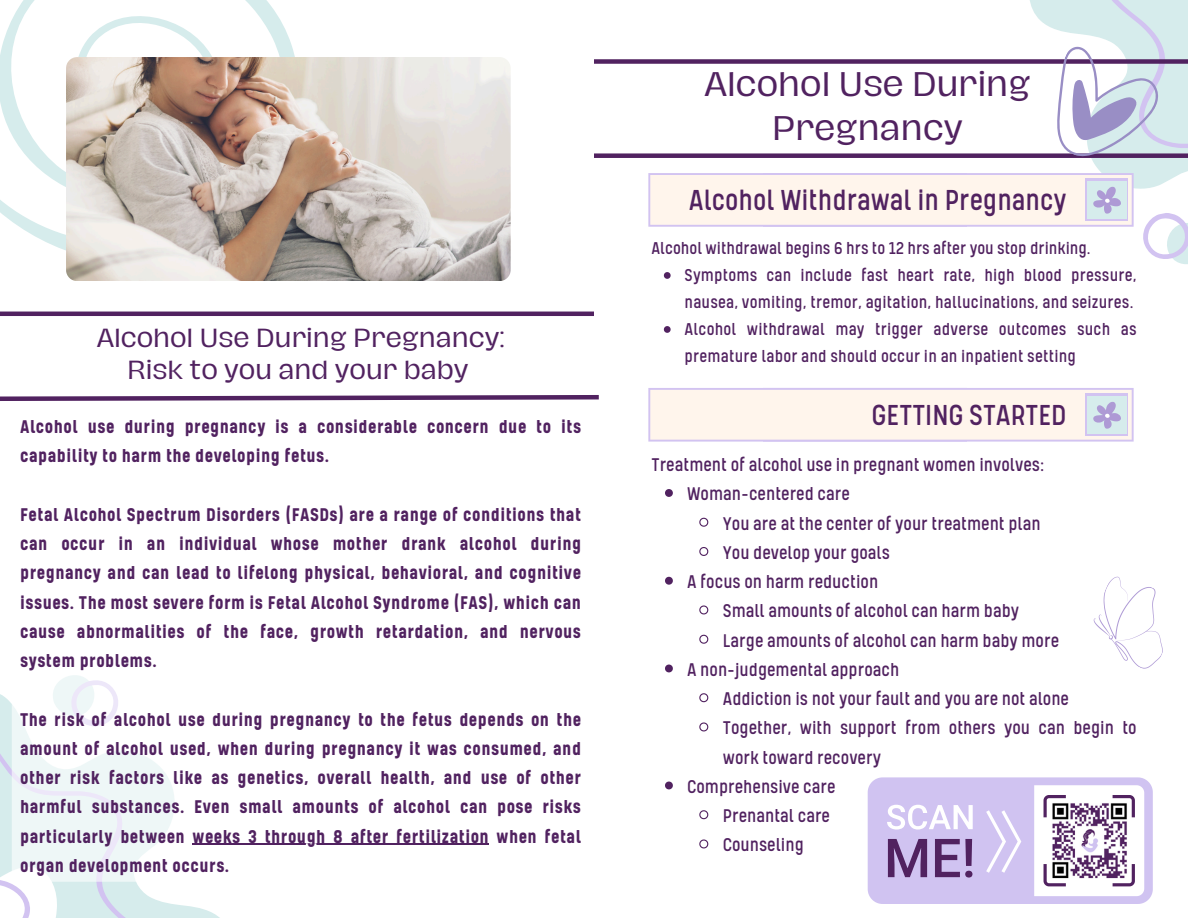
<style>
.page{position:relative;width:1188px;height:918px;background:#fff}
.page>*{position:absolute;margin:0;border:0;box-sizing:border-box;transform-origin:0 0}
.t1{font:33px "Kelpt A1";color:#512260}
.t2{font:31.35px/43.7px "Hagrid";letter-spacing:.025em;color:#512260;text-align:center}
.t3{font:24px/32.7px "Hagrid";letter-spacing:.025em;color:#512260;text-align:center}
.t4{font:700 21px/29.2px "Kelpt A1";letter-spacing:.025em;color:#512260;text-align:justify}
.t5{font:21px/29.2px "Kelpt A1";color:#512260}
.t6{font:19.5px/27px "Kelpt A1";letter-spacing:.01em;color:#512260}
</style>
<div class="page">
<hr style="left:0;top:312px;width:594px;height:4px;background:#512260">
<svg style="left:0;top:395px;width:599px;height:6px;background:#7c5887"></svg>
<div style="left:594px;top:153px;width:594px;height:5px;background:#512260"></div>
<svg style="left:649px;top:388px;width:485px;height:54px;background:#f7eeec"></svg>
<svg style="left:1093px;top:576px;width:70px;height:93px"></svg>
<svg style="left:0;top:0;width:295px;height:251px"></svg>
<img style="left:66px;top:57px;width:444px;height:224px;border-radius:11px">
<svg style="left:166px;top:903px;width:54px;height:15px"></svg>
<svg style="left:0;top:694px;width:166px;height:224px"></svg>
<div style="left:594px;top:59px;width:594px;height:5px;background:#512260"></div>
<svg style="left:649px;top:0;width:539px;height:261px"></svg>
<svg style="left:665px;top:489px;width:8px;height:8px"></svg>
<svg style="left:699px;top:517px;width:10px;height:10px"></svg>
<svg style="left:699px;top:547px;width:10px;height:9px"></svg>
<svg style="left:665px;top:577px;width:8px;height:8px"></svg>
<svg style="left:699px;top:605px;width:10px;height:10px"></svg>
<svg style="left:699px;top:634px;width:10px;height:10px"></svg>
<svg style="left:665px;top:665px;width:8px;height:7px"></svg>
<svg style="left:699px;top:693px;width:10px;height:10px"></svg>
<svg style="left:699px;top:722px;width:10px;height:10px"></svg>
<svg style="left:665px;top:782px;width:8px;height:7px"></svg>
<svg style="left:699px;top:810px;width:10px;height:10px"></svg>
<svg style="left:699px;top:839px;width:10px;height:10px"></svg>
<svg style="left:12px;top:675px;width:477px;height:207px"></svg>
<hr style="left:193px;top:844px;width:296px;height:1px;background:#512260">
<svg style="left:664px;top:272px;width:7px;height:7px"></svg>
<svg style="left:664px;top:326px;width:7px;height:7px"></svg>
<svg style="left:868px;top:777px;width:285px;height:127px"></svg>
<img style="left:1051px;top:803px;width:77px;height:75px">
<p class="t3" style="left:97px;top:322px;width:409px">Alcohol Use During Pregnancy:<br>Risk to you and your baby</p>
<p class="t4" style="left:20px;top:410px;width:562px">Alcohol use during pregnancy is a considerable concern due to its capability to harm the developing fetus.</p>
<h1 class="t4" style="left:20px;top:498px;width:562px">Fetal Alcohol Spectrum Disorders (FASDs) are a range of conditions that can occur in an individual whose mother drank alcohol during pregnancy and can lead to lifelong physical, behavioral, and cognitive issues. The most severe form is Fetal Alcohol Syndrome (FAS), which can cause abnormalities of the face, growth retardation, and nervous system problems.</h1>
<h4 class="t4" style="left:20px;top:703px;width:562px">The risk of alcohol use during pregnancy to the fetus depends on the amount of alcohol used, when during pregnancy it was consumed, and other risk factors like as genetics, overall health, and use of other harmful substances. Even small amounts of alcohol can pose risks particularly between weeks 3 through 8 after fertilization when fetal</h4>
<h4 class="t4" style="left:20px;top:849px;width:211px">organ development occurs.</h4>
<h4 class="t2" style="left:705px;top:63px;width:327px">Alcohol Use During<br>Pregnancy</h4>
<p class="t1" style="left:689px;top:175px;width:379px">Alcohol Withdrawal in Pregnancy</p>
<p class="t6" style="left:652px;top:233px;width:441px">Alcohol withdrawal begins 6 hrs to 12 hrs after you stop drinking.</p>
<p class="t6" style="left:685px;top:260px;width:453px">Symptoms can include fast heart rate, high blood pressure, nausea, vomiting, tremor, agitation, hallucinations, and seizures.</p>
<p class="t6" style="left:685px;top:314px;width:453px">Alcohol withdrawal may trigger adverse outcomes such as premature labor and should occur in an inpatient setting</p>
<p class="t1" style="left:872px;top:390px;width:196px">GETTING STARTED</p>
<p class="t5" style="left:652px;top:448px;width:395px">Treatment of alcohol use in pregnant women involves:</p>
<p class="t5" style="left:687px;top:477px;width:164px">Woman-centered care</p>
<p class="t5" style="left:723px;top:506px;width:319px">You are at the center of your treatment plan</p>
<h2 class="t5" style="left:723px;top:536px;width:169px">You develop your goals</h2>
<p class="t5" style="left:687px;top:565px;width:193px">A focus on harm reduction</p>
<p class="t5" style="left:723px;top:594px;width:298px">Small amounts of alcohol can harm baby</p>
<p class="t5" style="left:723px;top:623px;width:338px">Large amounts of alcohol can harm baby more</p>
<h2 class="t5" style="left:687px;top:653px;width:214px">A non-judgemental approach</h2>
<p class="t5" style="left:723px;top:682px;width:348px">Addiction is not your fault and you are not alone</p>
<p class="t5" style="left:723px;top:711px;width:415px">Together, with support from others you can begin to work toward recovery</p>
<p class="t5" style="left:687px;top:770px;width:150px">Comprehensive care</p>
<h3 class="t5" style="left:723px;top:799px;width:109px">Prenantal care</h3>
<p class="t5" style="left:723px;top:828px;width:82px">Counseling</p>
</div>
